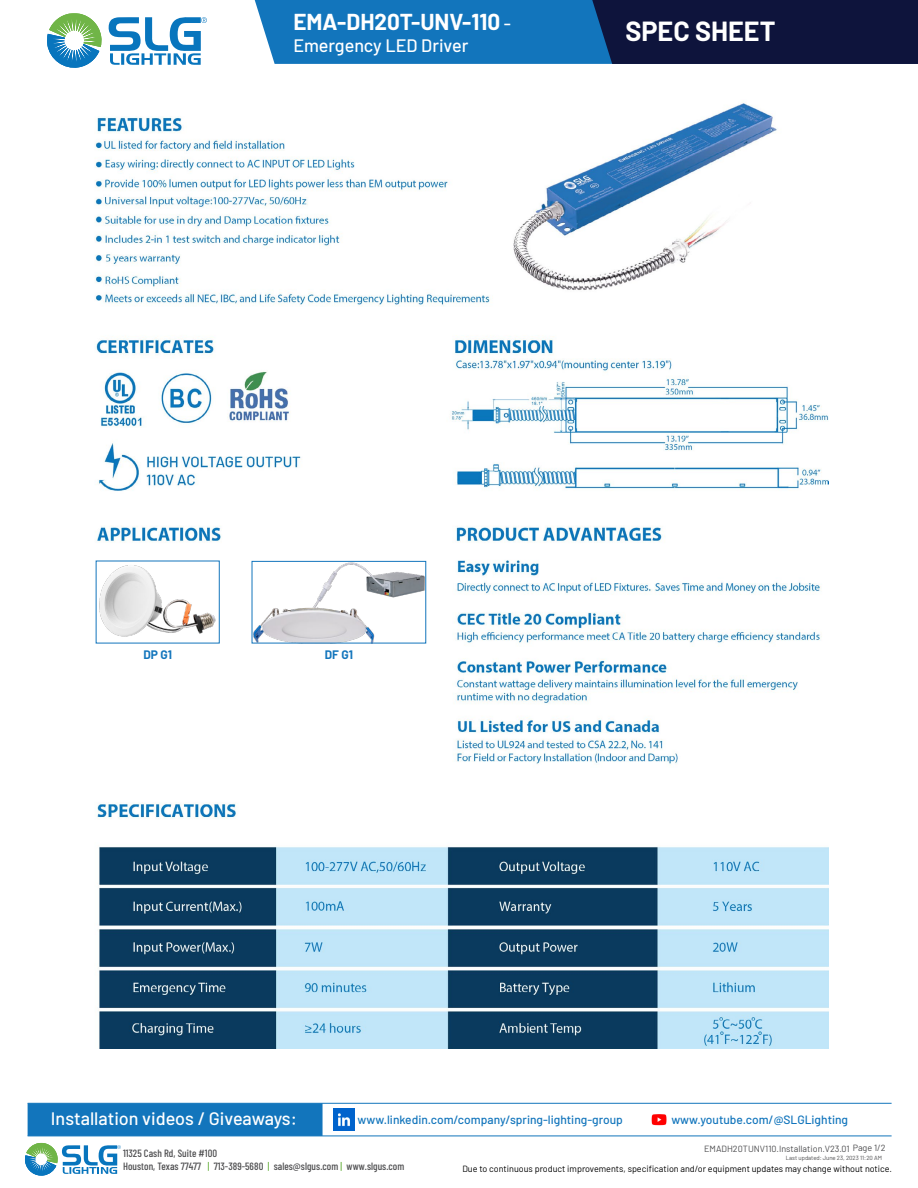
<style>
.page{position:relative;width:918px;height:1188px;background:#fff}
.page>*{position:absolute;margin:0;border:0;box-sizing:border-box;transform-origin:0 0}
.t1{font:700 27px "Barlow";color:#fff}
.t2{font:700 22.5px "Barlow";color:#fff}
.t3{font:500 18px "Barlow";color:#fff}
.t4{font:500 12px "Barlow";color:#1275bc}
.t5{font:700 12px "Barlow";color:#1275bc}
.t6{font:500 10.5px/12.6px "Barlow Condensed";letter-spacing:.005em;color:#4d4d4f}
.t7{font:9px "Barlow";color:#000}
.t8{font:9px "Barlow";color:#4d4d4f}
.t9{font:6px "Barlow";color:#4d4d4f}
.s1{font-weight:500;font-size:18px}
.s2{color:#6fb448}
</style>
<div class="page">
<hr style="left:28px;top:1136px;width:864px;height:1px;background:#1275bc">
<svg style="left:47px;top:13px;width:55px;height:55px"></svg>
<svg style="left:108px;top:17px;width:99px;height:48px"></svg>
<svg style="left:25px;top:1143px;width:96px;height:33px"></svg>
<svg style="left:254px;top:0;width:664px;height:64px;background:#144980"></svg>
<div style="left:28px;top:1103px;width:295px;height:33px;background:#1275bc"></div>
<img style="left:333px;top:1109px;width:22px;height:21px">
<img style="left:651px;top:1114px;width:16px;height:12px">
<hr style="left:28px;top:1103px;width:864px;height:1px;background:#1275bc">
<img style="left:94px;top:102px;width:734px;height:946px">
<div style="left:78px;top:552px;width:364px;height:234px;background:#fff"></div>
<img style="left:99px;top:565px;width:117px;height:72px">
<img style="left:254px;top:563px;width:170px;height:78px">
<div style="left:252px;top:561px;width:174px;height:82px;border:1px solid #1275bc"></div>
<h2 class="t2" style="left:293px;top:5px;width:219px">EMA-DH20T-UNV-110 <span class="s1">-</span></h2>
<h3 class="t3" style="left:293px;top:32px;width:177px">Emergency LED Driver</h3>
<h1 class="t1" style="left:625px;top:11px;width:152px">SPEC SHEET</h1>
<h3 class="t5" style="left:143px;top:646px;width:30px">DP G1</h3>
<h3 class="t5" style="left:325px;top:646px;width:30px">DF G1</h3>
<h3 class="t3" style="left:51px;top:1106px;width:248px">Installation videos / Giveaways:</h3>
<h3 class="t4" style="left:358px;top:1111px;width:267px">www.linkedin.com/company/spring-lighting-group</h3>
<h3 class="t4" style="left:671px;top:1111px;width:178px">www.youtube.com/@SLGLighting</h3>
<p class="t6" style="left:123px;top:1146px;width:283px">11325 Cash Rd, Suite #100<br>Houston, Texas 77477 <span class="s2">|</span> 713-389-5680 <span class="s2">|</span> sales@slgus.com <span class="s2">|</span> www.slgus.com</p>
<p class="t8" style="left:704px;top:1142px;width:183px">EMADH20TUNV110.Installation.V23.01 Page 1/2</p>
<p class="t7" style="left:463px;top:1162px;width:431px">Due to continuous product improvements, specification and/or equipment updates may change without notice.</p>
<p class="t9" style="left:786px;top:1154px;width:98px">Last updated:June 23, 2023 11:20 AM</p>
</div>
